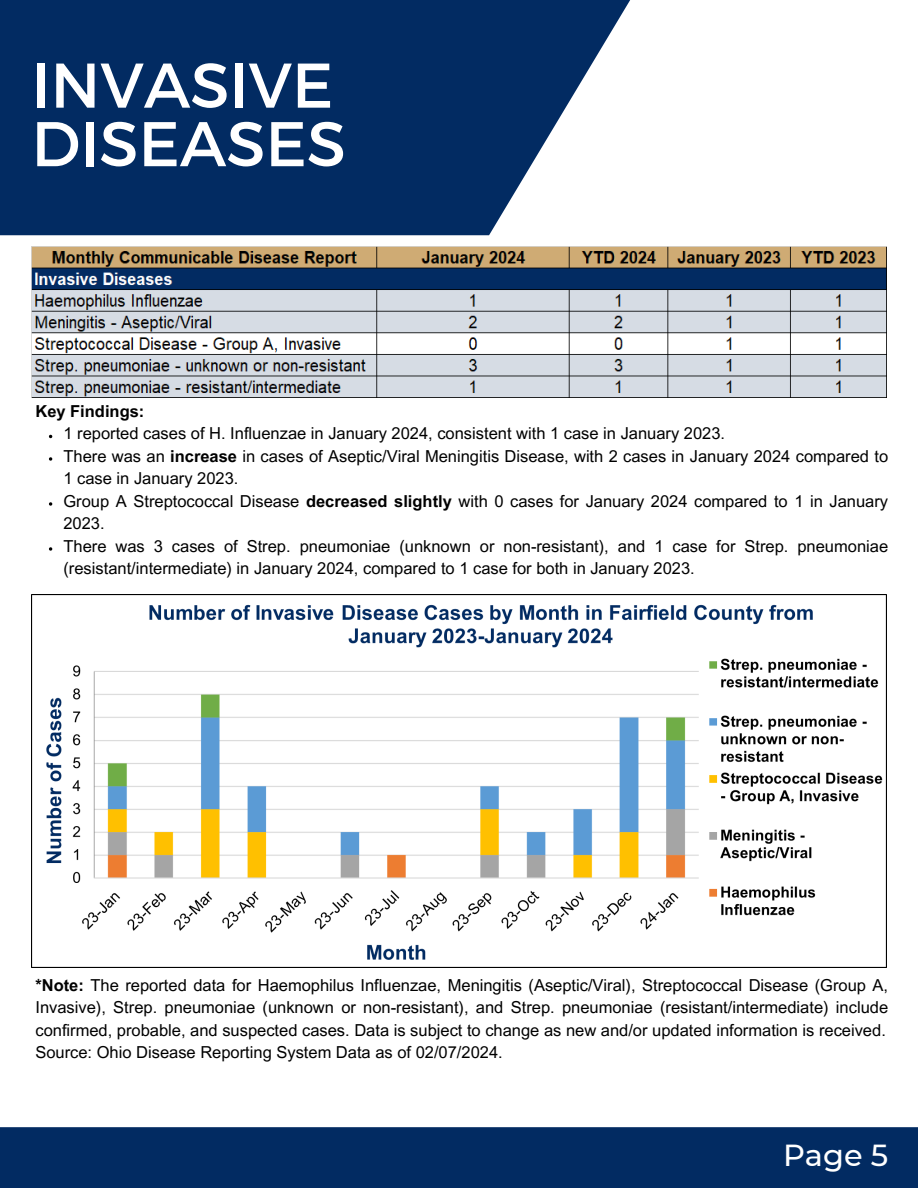
<style>
.page{position:relative;width:918px;height:1188px;background:#fff}
.page>*{position:absolute;margin:0;border:0;box-sizing:border-box;transform-origin:0 0}
.t1{font:63px "Montserrat";color:#fff}
.t2{font:500 30.3px "Montserrat";color:#fff}
.t3{font:16.5px/22.5px "Arial MT Pro";color:#000}
.t4{font:700 16.5px "Arial MT Pro";color:#000}
.s1{font-weight:700}
</style>
<div class="page">
<svg style="left:0;top:0;width:630px;height:235px;background:#1d4273"></svg>
<div style="left:0;top:1127px;width:918px;height:61px;background:#022b62"></div>
<img style="left:31px;top:247px;width:855px;height:150px">
<svg style="left:49px;top:457px;width:3px;height:4px"></svg>
<svg style="left:49px;top:502px;width:3px;height:4px"></svg>
<svg style="left:49px;top:547px;width:3px;height:4px"></svg>
<img style="left:31px;top:594px;width:855px;height:374px">
<p class="t1" style="left:31px;top:44px;width:303px">INVASIVE</p>
<p class="t1" style="left:31px;top:103px;width:316px">DISEASES</p>
<h1 class="t4" style="left:35px;top:405px;width:111px">Key Findings:</h1>
<p class="t3" style="left:63px;top:424px;width:663px">1 reported cases of H. Influenzae in January 2024, consistent with 1 case in January 2023.</p>
<h3 class="t3" style="left:63px;top:447px;width:826px">There was an <span class="s1">increase</span> in cases of Aseptic/Viral Meningitis Disease, with 2 cases in January 2024 compared to<br>1 case in January 2023.</h3>
<p class="t3" style="left:63px;top:492px;width:826px">Group A Streptococcal Disease <span class="s1">decreased slightly</span> with 0 cases for January 2024 compared to 1 in January<br>2023.</p>
<p class="t3" style="left:63px;top:537px;width:826px">There was 3 cases of Strep. pneumoniae (unknown or non-resistant), and 1 case for Strep. pneumoniae (resistant/intermediate) in January 2024, compared to 1 case for both in January 2023.</p>
<p class="t3" style="left:35px;top:976px;width:854px;text-align:justify"><span class="s1">*Note:</span> The reported data for Haemophilus Influenzae, Meningitis (Aseptic/Viral), Streptococcal Disease (Group A, Invasive), Strep. pneumoniae (unknown or non-resistant), and Strep. pneumoniae (resistant/intermediate) include confirmed, probable, and suspected cases. Data is subject to change as new and/or updated information is received.</p>
<p class="t3" style="left:35px;top:1043px;width:469px">Source: Ohio Disease Reporting System Data as of 02/07/2024.</p>
<h2 class="t2" style="left:783px;top:1137px;width:107px">Page 5</h2>
</div>
